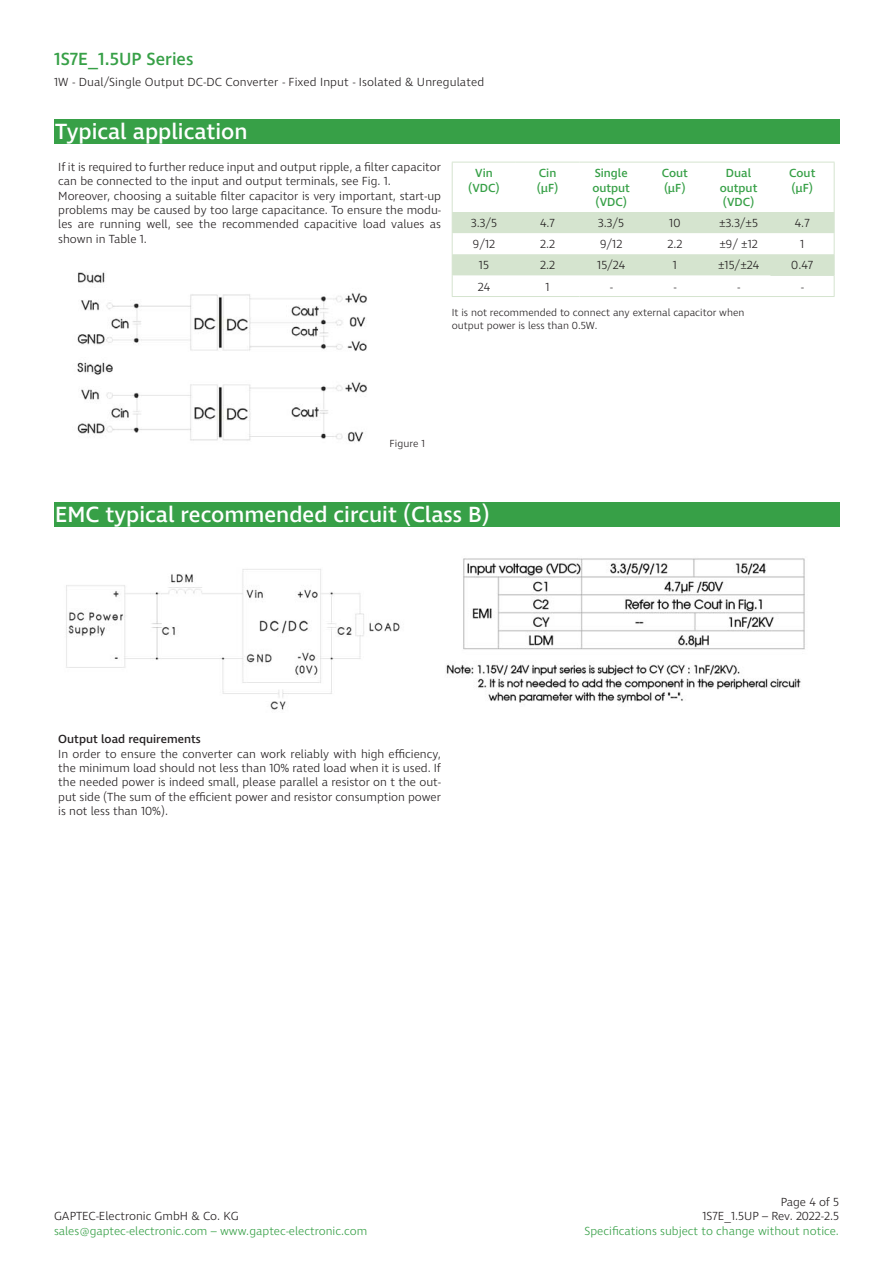
<style>
.page{position:relative;width:893px;height:1263px;background:#fff}
.page>*{position:absolute;margin:0;border:0;box-sizing:border-box;transform-origin:0 0}
.t1{font:500 22.5px "Ingra";color:#fff}
.t2{font:500 18px "Ingra";color:#37a047}
.t3{font:300 12px/14.4px "Ingra";color:#231f20;text-align:right}
.t4{font:300 12px "Ingra";color:#37a047}
.t5{font:500 12px/14.4px "Ingra";color:#37a047}
.t6{font:500 12px "Ingra";color:#231f20}
.t7{font:300 10.5px/12.6px "Ingra";color:#231f20}
</style>
<div class="page">
<div style="left:54px;top:119px;width:785px;height:25px;background:#37a047"></div>
<div style="left:54px;top:502px;width:785px;height:25px;background:#37a047"></div>
<hr style="left:452px;top:162px;width:64px;height:1px;background:#d5e4cf">
<hr style="left:452px;top:162px;width:1px;height:50px;background:#d5e4cf">
<hr style="left:516px;top:162px;width:63px;height:1px;background:#d5e4cf">
<hr style="left:579px;top:162px;width:255px;height:1px;background:#d5e4cf">
<hr style="left:833px;top:162px;width:1px;height:50px;background:#d5e4cf">
<svg style="left:452px;top:212px;width:382px;height:84px"></svg>
<hr style="left:452px;top:296px;width:127px;height:1px;background:#d5e4cf">
<hr style="left:579px;top:296px;width:255px;height:1px;background:#d5e4cf">
<img style="left:77px;top:272px;width:290px;height:170px">
<img style="left:66px;top:558px;width:739px;height:152px">
<h2 class="t2" style="left:54px;top:51px;width:141px">1S7E_1.5UP Series</h2>
<p class="t3" style="left:54px;top:75px;width:431px">1W - Dual/Single Output DC-DC Converter - Fixed Input - Isolated &amp; Unregulated</p>
<h1 class="t1" style="left:55px;top:122px;width:194px">Typical application</h1>
<p class="t3" style="left:58px;top:160px;width:384px;text-align:left">If it is required to further reduce input and output ripple, a filter capacitor can be connected to the input and output terminals, see Fig. 1.<br>Moreover, choosing a suitable filter capacitor is very important, start-up problems may be caused by too large capacitance. To ensure the modu&shy;les are running well, see the recommended capacitive load values as shown in Table 1.</p>
<p class="t5" style="left:468px;top:166px;width:33px;text-align:center">Vin (VDC)</p>
<p class="t5" style="left:537px;top:166px;width:23px">Cin (μF)</p>
<p class="t5" style="left:592px;top:166px;width:39px">Single output (VDC)</p>
<p class="t5" style="left:661px;top:166px;width:28px">Cout (μF)</p>
<p class="t5" style="left:719px;top:166px;width:39px;text-align:center">Dual output (VDC)</p>
<p class="t5" style="left:789px;top:166px;width:28px">Cout (μF)</p>
<p class="t3" style="left:471px;top:216px;width:27px">3.3/5</p>
<p class="t3" style="left:540px;top:216px;width:17px">4.7</p>
<p class="t3" style="left:598px;top:216px;width:27px">3.3/5</p>
<p class="t3" style="left:669px;top:216px;width:13px">10</p>
<p class="t3" style="left:719px;top:216px;width:40px">±3.3/±5</p>
<p class="t3" style="left:794px;top:216px;width:17px">4.7</p>
<p class="t3" style="left:473px;top:237px;width:24px">9/12</p>
<p class="t3" style="left:540px;top:237px;width:16px">2.2</p>
<p class="t3" style="left:600px;top:237px;width:24px">9/12</p>
<p class="t3" style="left:667px;top:237px;width:16px">2.2</p>
<p class="t3" style="left:719px;top:237px;width:40px">±9/ ±12</p>
<p class="t3" style="left:800px;top:237px;width:6px">1</p>
<p class="t3" style="left:479px;top:259px;width:12px">15</p>
<p class="t3" style="left:540px;top:259px;width:16px">2.2</p>
<p class="t3" style="left:597px;top:259px;width:29px">15/24</p>
<p class="t3" style="left:672px;top:259px;width:6px">1</p>
<p class="t3" style="left:718px;top:259px;width:43px">±15/±24</p>
<p class="t3" style="left:791px;top:259px;width:24px">0.47</p>
<p class="t3" style="left:478px;top:280px;width:14px">24</p>
<p class="t3" style="left:545px;top:280px;width:6px">1</p>
<p class="t3" style="left:609px;top:280px;width:5px">-</p>
<p class="t3" style="left:673px;top:280px;width:5px">-</p>
<p class="t3" style="left:737px;top:280px;width:5px">-</p>
<p class="t3" style="left:800px;top:280px;width:5px">-</p>
<p class="t7" style="left:452px;top:307px;width:294px">It is not recommended to connect any external capacitor when output power is less than 0.5W.</p>
<p class="t7" style="left:389px;top:437px;width:37px">Figure 1</p>
<h1 class="t1" style="left:55px;top:505px;width:436px">EMC typical recommended circuit (Class B)</h1>
<p class="t6" style="left:58px;top:734px;width:144px">Output load requirements</p>
<p class="t3" style="left:58px;top:747px;width:384px;text-align:justify">In order to ensure the converter can work reliably with high efficiency, the minimum load should not less than 10% rated load when it is used. If the needed power is indeed small, please parallel a resistor on t the out&shy;put side (The sum of the efficient power and resistor consumption power is not less than 10%).</p>
<p class="t3" style="left:54px;top:1209px;width:186px">GAPTEC-Electronic GmbH &amp; Co. KG</p>
<p class="t4" style="left:54px;top:1225px;width:315px">sales@gaptec-electronic.com – www.gaptec-electronic.com</p>
<p class="t3" style="left:702px;top:1195px;width:138px">Page 4 of 5<br>1S7E_1.5UP – Rev. 2022-2.5</p>
<p class="t4" style="left:584px;top:1225px;width:256px">Specifications subject to change without notice.</p>
</div>
